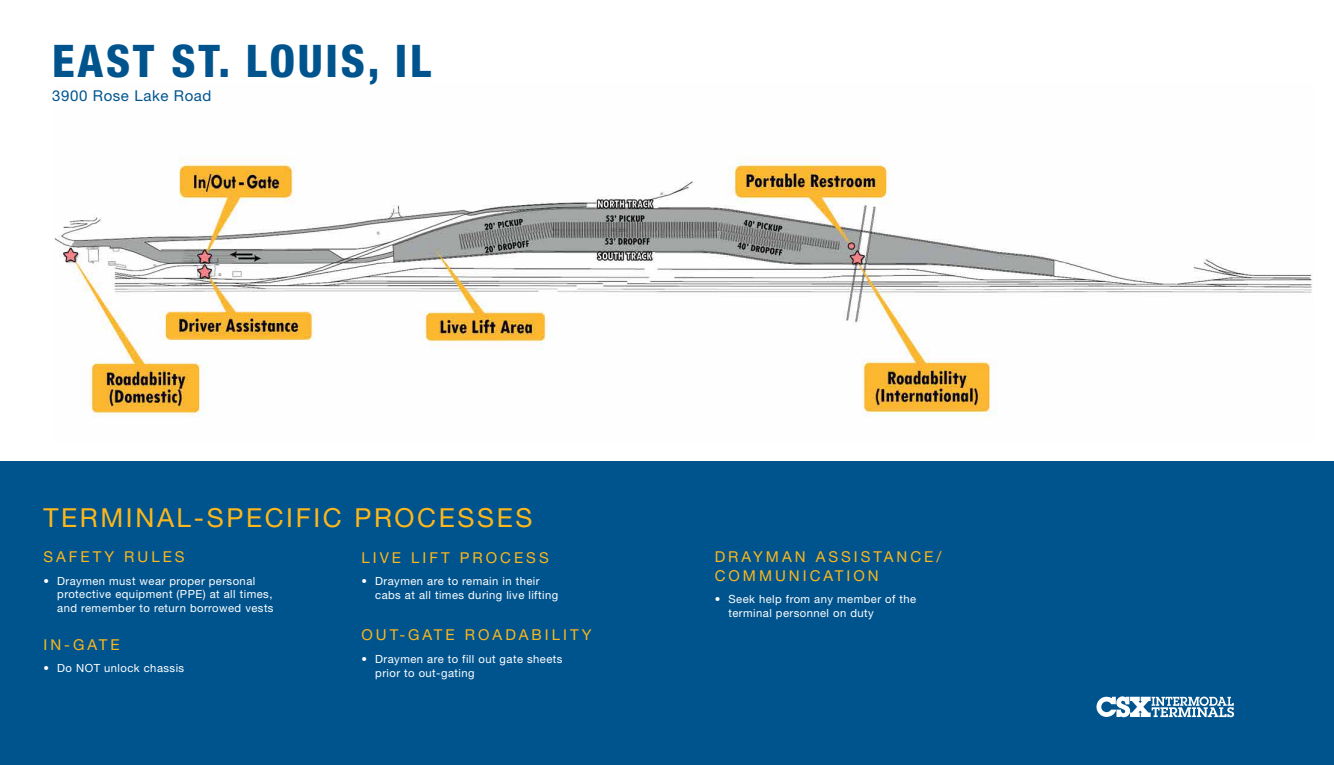
<style>
.page{position:relative;width:1334px;height:765px;background:#fff}
.page>*{position:absolute;margin:0;border:0;box-sizing:border-box;transform-origin:0 0}
.t1{font:800 condensed 45px "Helvetica Neue LT Std";letter-spacing:.06em;color:#00548e}
.t2{font:26.25px "Helvetica Neue LT Std";letter-spacing:.1em;color:#fdb71b}
.t3{font:15px/18.8px "Helvetica Neue LT Std";letter-spacing:.2em;color:#fdb71b}
.t4{font:15px "Helvetica Neue LT Std";letter-spacing:.04em;color:#00548e}
.t5{font:11.25px/13.8px "Helvetica Neue LT Std";letter-spacing:.04em;color:#fff}
</style>
<div class="page">
<img style="left:55px;top:157px;width:1257px;height:260px">
<div style="left:0;top:462px;width:1333px;height:303px;background:#00548e"></div>
<svg style="left:1096px;top:696px;width:137px;height:21px"></svg>
<p class="t1" style="left:52px;top:33px;width:380px">EAST ST. LOUIS, IL</p>
<p class="t4" style="left:52px;top:87px;width:161px">3900 Rose Lake Road</p>
<p class="t2" style="left:43px;top:502px;width:490px">TERMINAL-SPECIFIC PROCESSES</p>
<p class="t3" style="left:43px;top:547px;width:143px">SAFETY RULES</p>
<p class="t5" style="left:57px;top:574px;width:218px;text-indent:-14px">• Draymen must wear proper personal protective equipment (PPE) at all times, and remember to return borrowed vests</p>
<p class="t3" style="left:43px;top:635px;width:78px">IN-GATE</p>
<p class="t5" style="left:43px;top:661px;width:142px">• Do NOT unlock chassis</p>
<p class="t3" style="left:361px;top:548px;width:189px">LIVE LIFT PROCESS</p>
<p class="t5" style="left:375px;top:574px;width:184px;text-indent:-14px">• Draymen are to remain in their cabs at all times during live lifting</p>
<p class="t3" style="left:361px;top:626px;width:231px">OUT-GATE ROADABILITY</p>
<p class="t5" style="left:375px;top:652px;width:189px;text-indent:-14px">• Draymen are to fill out gate sheets prior to out-gating</p>
<p class="t3" style="left:714px;top:547px;width:228px">DRAYMAN ASSISTANCE/<br>COMMUNICATION</p>
<p class="t5" style="left:728px;top:592px;width:189px;text-indent:-14px">• Seek help from any member of the terminal personnel on duty</p>
</div>
